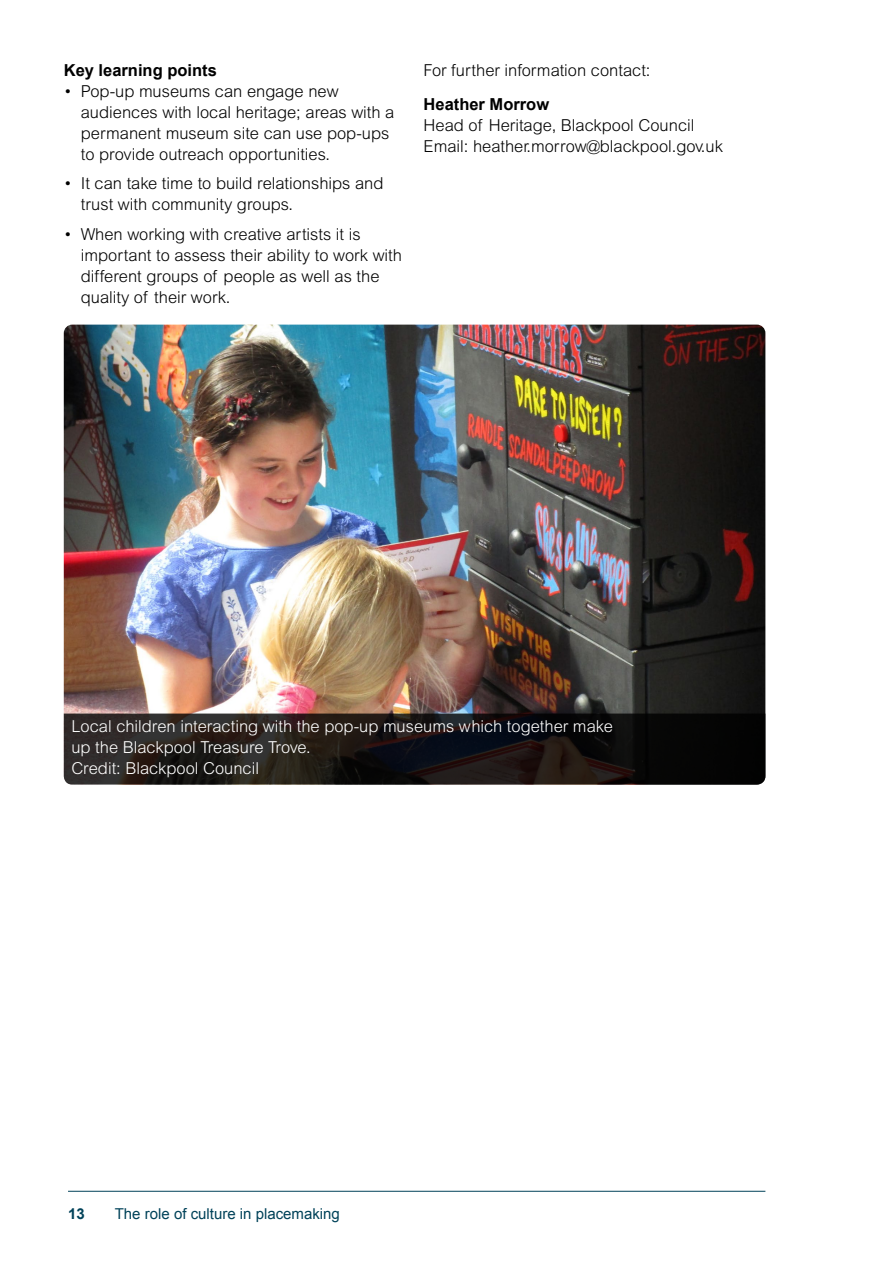
<style>
.page{position:relative;width:893px;height:1263px;background:#fff}
.page>*{position:absolute;margin:0;border:0;box-sizing:border-box;transform-origin:0 0}
.A4_Body{font:300 16.5px/21px "Arial MT Std";color:#000}
.A4_Body-2{font:300 16.5px/21px "Arial MT Std";color:#fff}
.A4_Minor_subhead{font:700 16.5px "Arial";color:#000}
.t1{font:15px "Arial";color:#004259}
.t2{font:700 15px "Arial";color:#004259}
.s1{font-family:"Arial";font-weight:700}
</style>
<div class="page">
<hr style="left:68px;top:1191px;width:697px;height:1px;background:#004259">
<img style="left:64px;top:325px;width:701px;height:388px">
<svg style="left:64px;top:713px;width:701px;height:71px;background:#1a1615"></svg>
<p class="A4_Minor_subhead" style="left:64px;top:59px;width:155px">Key learning points</p>
<p class="A4_Body" style="left:81px;top:80px;width:315px;text-indent:-17px">• Pop-up museums can engage new audiences with local heritage; areas with a permanent museum site can use pop-ups to provide outreach opportunities.</p>
<p class="A4_Body" style="left:81px;top:173px;width:304px;text-indent:-17px">• It can take time to build relationships and trust with community groups.</p>
<p class="A4_Body" style="left:81px;top:223px;width:323px;text-indent:-17px">• When working with creative artists it is important to assess their ability to work with different groups of people as well as the quality of their work.</p>
<p class="A4_Body" style="left:424px;top:59px;width:228px">For further information contact:</p>
<p class="A4_Body" style="left:424px;top:93px;width:301px"><span class="s1">Heather Morrow<br></span>Head of Heritage, Blackpool Council<br>Email: heather.morrow@blackpool.gov.uk</p>
<p class="A4_Body-2" style="left:71px;top:715px;width:543px">Local children interacting with the pop-up museums which together make up the Blackpool Treasure Trove.<br>Credit: Blackpool Council</p>
<p class="t2" style="left:68px;top:1203px;width:18px">13</p>
<p class="t1" style="left:115px;top:1203px;width:227px">The role of culture in placemaking</p>
</div>
